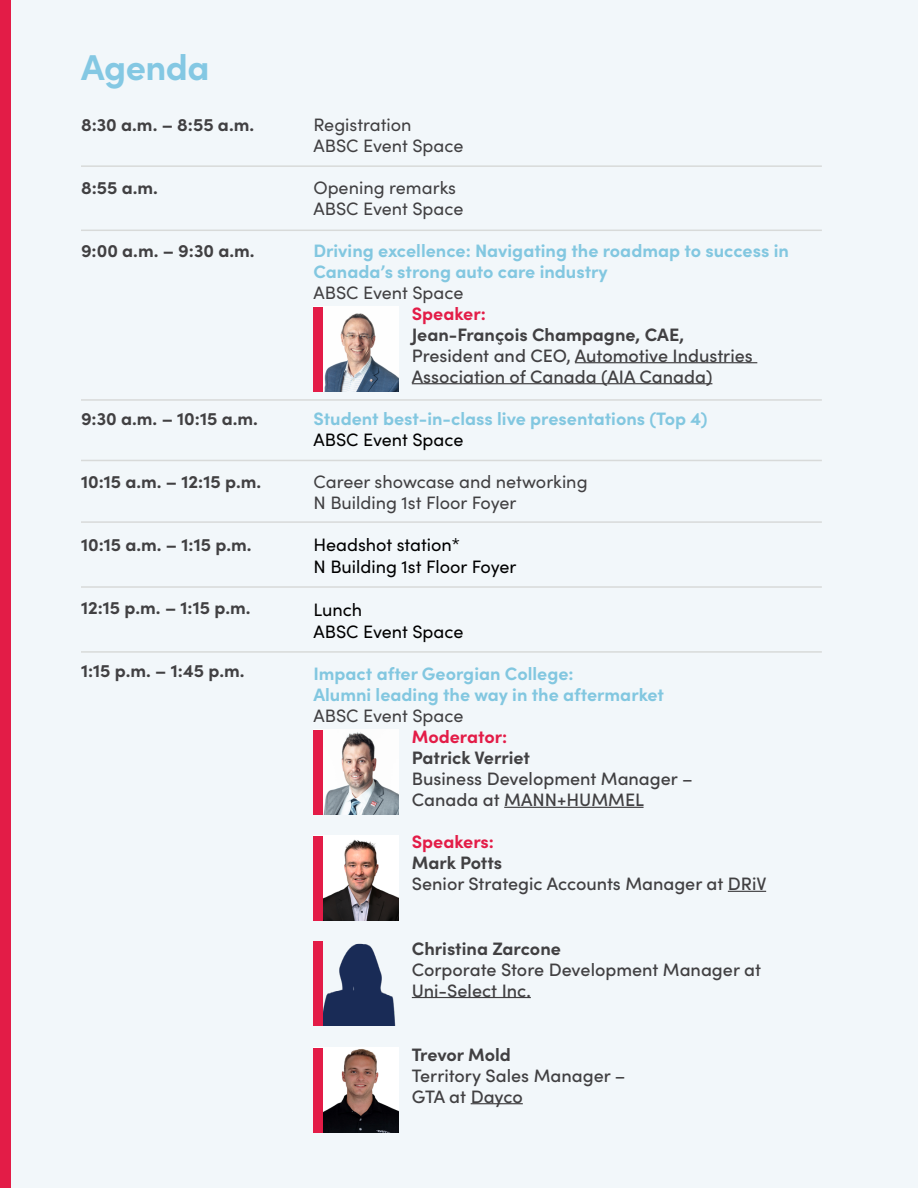
<style>
.page{position:relative;width:918px;height:1188px;background:#f2f7fa}
.page>*{position:absolute;margin:0;border:0;box-sizing:border-box;transform-origin:0 0}
.t1{font:700 36px "Sofia Pro";letter-spacing:-.015em;color:#84c8e3}
.t2{font:500 18px/21px "Sofia Pro";color:#414042}
.t3{font:700 18px "Sofia Pro";color:#414042}
.t4{font:700 18px/21px "Sofia Pro";color:#82c7e0}
.t5{font:18px/21px "Sofia Pro";color:#414042}
.t6{font:18px/21.6px "Sofia Pro";color:#000}
.t7{font:700 18px "Sofia Pro";color:#e31c47}
</style>
<div class="page">
<div style="left:0;top:0;width:11px;height:1188px;background:#e31c47"></div>
<hr style="left:575px;top:362px;width:182px;height:1px;background:#414042">
<hr style="left:412px;top:383px;width:300px;height:1px;background:#414042">
<hr style="left:504px;top:807px;width:140px;height:1px;background:#414042">
<hr style="left:728px;top:891px;width:38px;height:1px;background:#414042">
<hr style="left:412px;top:997px;width:119px;height:1px;background:#414042">
<hr style="left:471px;top:1103px;width:52px;height:1px;background:#414042">
<img style="left:323px;top:307px;width:75px;height:85px">
<div style="left:313px;top:307px;width:10px;height:85px;background:#e31c47"></div>
<hr style="left:81px;top:165px;width:741px;height:2px;background:#d8dad9">
<hr style="left:81px;top:230px;width:741px;height:1px;background:#d8dad9">
<hr style="left:81px;top:399px;width:741px;height:2px;background:#d8dad9">
<hr style="left:81px;top:460px;width:741px;height:1px;background:#d8dad9">
<hr style="left:81px;top:521px;width:741px;height:2px;background:#d8dad9">
<hr style="left:81px;top:586px;width:741px;height:2px;background:#d8dad9">
<hr style="left:81px;top:651px;width:741px;height:2px;background:#d8dad9">
<img style="left:323px;top:730px;width:75px;height:85px">
<div style="left:313px;top:730px;width:10px;height:85px;background:#e31c47"></div>
<img style="left:323px;top:836px;width:75px;height:84px">
<div style="left:313px;top:836px;width:10px;height:85px;background:#e31c47"></div>
<img style="left:323px;top:943px;width:73px;height:82px">
<div style="left:313px;top:941px;width:10px;height:85px;background:#e31c47"></div>
<img style="left:313px;top:1047px;width:85px;height:85px">
<div style="left:313px;top:1048px;width:10px;height:85px;background:#e31c47"></div>
<h1 class="t1" style="left:81px;top:40px;width:130px">Agenda</h1>
<p class="t3" style="left:81px;top:111px;width:175px">8:30 a.m. – 8:55 a.m.</p>
<p class="t3" style="left:81px;top:174px;width:78px">8:55 a.m.</p>
<p class="t3" style="left:81px;top:237px;width:175px">9:00 a.m. – 9:30 a.m.</p>
<p class="t3" style="left:81px;top:405px;width:178px">9:30 a.m. – 10:15 a.m.</p>
<p class="t3" style="left:81px;top:468px;width:182px">10:15 a.m. – 12:15 p.m.</p>
<p class="t3" style="left:81px;top:531px;width:172px">10:15 a.m. – 1:15 p.m.</p>
<p class="t3" style="left:81px;top:594px;width:171px">12:15 p.m. – 1:15 p.m.</p>
<p class="t3" style="left:81px;top:657px;width:165px">1:15 p.m. – 1:45 p.m.</p>
<p class="t5" style="left:313px;top:113px;width:152px">Registration<br>ABSC Event Space</p>
<p class="t5" style="left:313px;top:176px;width:152px">Opening remarks<br>ABSC Event Space</p>
<p class="t4" style="left:313px;top:239px;width:477px">Driving excellence: Navigating the roadmap to success in<br>Canada’s strong auto care industry</p>
<p class="t5" style="left:313px;top:281px;width:152px">ABSC Event Space</p>
<p class="t7" style="left:412px;top:300px;width:76px">Speaker:</p>
<p class="t3" style="left:412px;top:321px;width:274px">Jean-François Champagne, CAE,</p>
<p class="t2" style="left:412px;top:344px;width:343px">President and CEO, Automotive Industries<br>Association of Canada (AIA Canada)</p>
<p class="t4" style="left:313px;top:407px;width:396px">Student best-in-class live presentations (Top 4)</p>
<p class="t6" style="left:313px;top:428px;width:152px">ABSC Event Space</p>
<p class="t5" style="left:313px;top:470px;width:276px">Career showcase and networking<br>N Building 1st Floor Foyer</p>
<p class="t6" style="left:313px;top:533px;width:205px">Headshot station*<br>N Building 1st Floor Foyer</p>
<p class="t6" style="left:313px;top:598px;width:152px">Lunch<br>ABSC Event Space</p>
<p class="t4" style="left:313px;top:662px;width:352px">Impact after Georgian College:<br>Alumni leading the way in the aftermarket</p>
<p class="t5" style="left:313px;top:705px;width:152px">ABSC Event Space</p>
<p class="t7" style="left:412px;top:723px;width:97px">Moderator:</p>
<p class="t3" style="left:412px;top:744px;width:120px">Patrick Verriet</p>
<p class="t2" style="left:412px;top:768px;width:282px">Business Development Manager –<br>Canada at MANN+HUMMEL</p>
<p class="t7" style="left:412px;top:828px;width:84px">Speakers:</p>
<p class="t3" style="left:412px;top:849px;width:92px">Mark Potts</p>
<p class="t2" style="left:412px;top:873px;width:356px">Senior Strategic Accounts Manager at DRiV</p>
<p class="t3" style="left:412px;top:934px;width:151px">Christina Zarcone</p>
<p class="t2" style="left:412px;top:958px;width:351px">Corporate Store Development Manager at<br>Uni-Select Inc.</p>
<p class="t3" style="left:412px;top:1041px;width:100px">Trevor Mold</p>
<p class="t2" style="left:412px;top:1064px;width:215px">Territory Sales Manager –<br>GTA at Dayco</p>
</div>
